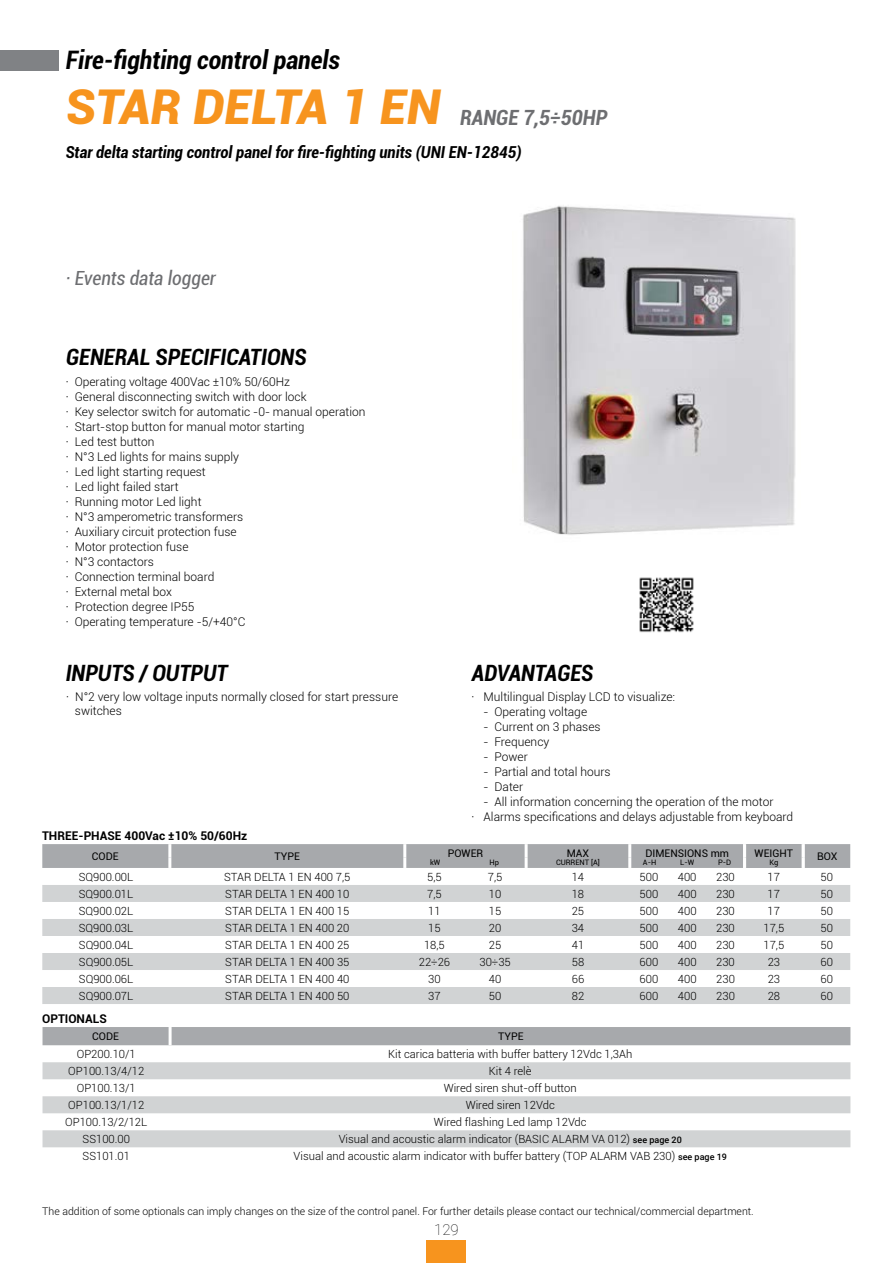
<style>
.page{position:relative;width:893px;height:1263px;background:#fff}
.page>*{position:absolute;margin:0;border:0;box-sizing:border-box;transform-origin:0 0}
.t1{font:italic 900 48px "Roboto";color:#f7941e}
.t2{font:italic 700 condensed 25.5px "Roboto";color:#000}
.t3{font:italic 700 condensed 22.5px "Roboto";color:#000}
.t4{font:italic 700 condensed 21px "Roboto";color:#6d6e71}
.t5{font:italic condensed 19.5px "Roboto";color:#6d6e71}
.t6{font:italic 700 condensed 16.5px "Roboto";color:#000}
.t7{font:100 15px "Roboto";color:#000}
.t8{font:300 12px/15px "Roboto";color:#000}
.t9{font:700 12px "Roboto";color:#000}
.t10{font:300 11.25px "Roboto";color:#000}
.t11{font:300 10.5px "Roboto";color:#000}
.t12{font:10.5px "Roboto";color:#000}
.t13{font:7.5px "Roboto";color:#000}
.s1{font-weight:500;font-size:9px}
</style>
<div class="page">
<div style="left:427px;top:1240px;width:39px;height:23px;background:#f7941e"></div>
<svg style="left:42px;top:885px;width:808px;height:119px;fill:#d1d3d4"></svg>
<svg style="left:42px;top:844px;width:808px;height:24px;background:#a9abae"></svg>
<img style="left:639px;top:577px;width:55px;height:56px">
<img style="left:522px;top:206px;width:274px;height:329px">
<div style="left:0;top:50px;width:58px;height:20px;background:#808285"></div>
<div style="left:43px;top:1027px;width:807px;height:18px;background:#a7a9ac"></div>
<svg style="left:43px;top:1062px;width:807px;height:85px;fill:#d1d3d4"></svg>
<hr style="left:169px;top:1027px;width:3px;height:18px;background:#fff">
<h2 class="t2" style="left:66px;top:42px;width:276px">Fire-fighting control panels</h2>
<h1 class="t1" style="left:66px;top:73px;width:376px">STAR DELTA 1 EN</h1>
<h3 class="t4" style="left:460px;top:102px;width:149px">RANGE 7,5÷50HP</h3>
<h3 class="t6" style="left:66px;top:141px;width:457px">Star delta starting control panel for fire-fighting units (UNI EN-12845)</h3>
<h3 class="t5" style="left:66px;top:265px;width:152px">· Events data logger</h3>
<h3 class="t3" style="left:66px;top:342px;width:242px">GENERAL SPECIFICATIONS</h3>
<p class="t8" style="left:66px;top:374px;width:301px">· Operating voltage 400Vac ±10% 50/60Hz<br>· General disconnecting switch with door lock<br>· Key selector switch for automatic -0- manual operation · Start-stop button for manual motor starting<br>· Led test button<br>· N°3 Led lights for mains supply<br>· Led light starting request<br>· Led light failed start<br>· Running motor Led light<br>· N°3 amperometric transformers<br>· Auxiliary circuit protection fuse<br>· Motor protection fuse<br>· N°3 contactors<br>· Connection terminal board<br>· External metal box<br>· Protection degree IP55<br>· Operating temperature -5/+40°C</p>
<h3 class="t3" style="left:66px;top:657px;width:164px">INPUTS / OUTPUT</h3>
<p class="t8" style="left:75px;top:690px;width:325px;line-height:13.5px;text-indent:-9px">· N°2 very low voltage inputs normally closed for start pressure switches</p>
<p class="t9" style="left:42px;top:827px;width:207px">THREE-PHASE 400Vac ±10% 50/60Hz</p>
<h3 class="t3" style="left:472px;top:657px;width:123px">ADVANTAGES</h3>
<p class="t8" style="left:472px;top:689px;width:205px">· Multilingual Display LCD to visualize:</p>
<p class="t8" style="left:484px;top:704px;width:105px">- Operating voltage</p>
<p class="t8" style="left:484px;top:719px;width:119px">- Current on 3 phases</p>
<p class="t8" style="left:484px;top:734px;width:67px">- Frequency</p>
<p class="t8" style="left:484px;top:749px;width:46px">- Power</p>
<p class="t8" style="left:484px;top:764px;width:129px">- Partial and total hours</p>
<p class="t8" style="left:484px;top:779px;width:41px">- Dater</p>
<p class="t8" style="left:472px;top:794px;width:323px;text-indent:12px">- All information concerning the operation of the motor<br>· Alarms specifications and delays adjustable from keyboard</p>
<p class="t12" style="left:92px;top:849px;width:28px">CODE</p>
<p class="t12" style="left:275px;top:849px;width:27px">TYPE</p>
<p class="t12" style="left:448px;top:846px;width:37px">POWER</p>
<p class="t12" style="left:567px;top:846px;width:24px">MAX</p>
<p class="t12" style="left:645px;top:846px;width:85px">DIMENSIONS mm</p>
<p class="t12" style="left:755px;top:846px;width:40px">WEIGHT</p>
<p class="t13" style="left:769px;top:857px;width:10px">Kg</p>
<p class="t13" style="left:430px;top:857px;width:12px">kW</p>
<p class="t13" style="left:490px;top:857px;width:11px">Hp</p>
<p class="t13" style="left:556px;top:857px;width:45px">CURRENT [A]</p>
<p class="t13" style="left:643px;top:857px;width:15px">A-H</p>
<p class="t13" style="left:680px;top:857px;width:15px">L-W</p>
<p class="t13" style="left:718px;top:857px;width:15px">P-D</p>
<p class="t12" style="left:817px;top:849px;width:22px">BOX</p>
<p class="t10" style="left:79px;top:869px;width:56px">SQ900.00L</p>
<p class="t10" style="left:224px;top:869px;width:128px">STAR DELTA 1 EN 400 7,5</p>
<p class="t10" style="left:427px;top:869px;width:16px">5,5</p>
<p class="t10" style="left:488px;top:869px;width:16px">7,5</p>
<p class="t10" style="left:572px;top:869px;width:14px">14</p>
<p class="t10" style="left:640px;top:869px;width:20px">500</p>
<p class="t10" style="left:678px;top:869px;width:20px">400</p>
<p class="t10" style="left:716px;top:869px;width:20px">230</p>
<p class="t10" style="left:768px;top:869px;width:14px">17</p>
<p class="t10" style="left:820px;top:869px;width:14px">50</p>
<p class="t10" style="left:79px;top:886px;width:56px">SQ900.01L</p>
<p class="t10" style="left:225px;top:886px;width:126px">STAR DELTA 1 EN 400 10</p>
<p class="t10" style="left:427px;top:886px;width:16px">7,5</p>
<p class="t10" style="left:489px;top:886px;width:14px">10</p>
<p class="t10" style="left:572px;top:886px;width:14px">18</p>
<p class="t10" style="left:640px;top:886px;width:20px">500</p>
<p class="t10" style="left:678px;top:886px;width:20px">400</p>
<p class="t10" style="left:716px;top:886px;width:20px">230</p>
<p class="t10" style="left:768px;top:886px;width:14px">17</p>
<p class="t10" style="left:820px;top:886px;width:14px">50</p>
<p class="t10" style="left:79px;top:903px;width:56px">SQ900.02L</p>
<p class="t10" style="left:225px;top:903px;width:126px">STAR DELTA 1 EN 400 15</p>
<p class="t10" style="left:428px;top:903px;width:14px">11</p>
<p class="t10" style="left:489px;top:903px;width:14px">15</p>
<p class="t10" style="left:572px;top:903px;width:14px">25</p>
<p class="t10" style="left:640px;top:903px;width:20px">500</p>
<p class="t10" style="left:678px;top:903px;width:20px">400</p>
<p class="t10" style="left:716px;top:903px;width:20px">230</p>
<p class="t10" style="left:768px;top:903px;width:14px">17</p>
<p class="t10" style="left:820px;top:903px;width:14px">50</p>
<p class="t10" style="left:79px;top:920px;width:56px">SQ900.03L</p>
<p class="t10" style="left:225px;top:920px;width:126px">STAR DELTA 1 EN 400 20</p>
<p class="t10" style="left:428px;top:920px;width:14px">15</p>
<p class="t10" style="left:489px;top:920px;width:14px">20</p>
<p class="t10" style="left:572px;top:920px;width:14px">34</p>
<p class="t10" style="left:640px;top:920px;width:20px">500</p>
<p class="t10" style="left:678px;top:920px;width:20px">400</p>
<p class="t10" style="left:716px;top:920px;width:20px">230</p>
<p class="t10" style="left:763px;top:920px;width:22px">17,5</p>
<p class="t10" style="left:820px;top:920px;width:14px">50</p>
<p class="t10" style="left:79px;top:937px;width:56px">SQ900.04L</p>
<p class="t10" style="left:225px;top:937px;width:126px">STAR DELTA 1 EN 400 25</p>
<p class="t10" style="left:424px;top:937px;width:22px">18,5</p>
<p class="t10" style="left:489px;top:937px;width:14px">25</p>
<p class="t10" style="left:572px;top:937px;width:14px">41</p>
<p class="t10" style="left:640px;top:937px;width:20px">500</p>
<p class="t10" style="left:678px;top:937px;width:20px">400</p>
<p class="t10" style="left:716px;top:937px;width:20px">230</p>
<p class="t10" style="left:763px;top:937px;width:22px">17,5</p>
<p class="t10" style="left:820px;top:937px;width:14px">50</p>
<p class="t10" style="left:79px;top:954px;width:56px">SQ900.05L</p>
<p class="t10" style="left:225px;top:954px;width:126px">STAR DELTA 1 EN 400 35</p>
<p class="t10" style="left:419px;top:954px;width:33px">22÷26</p>
<p class="t10" style="left:479px;top:954px;width:33px">30÷35</p>
<p class="t10" style="left:572px;top:954px;width:14px">58</p>
<p class="t10" style="left:640px;top:954px;width:20px">600</p>
<p class="t10" style="left:678px;top:954px;width:20px">400</p>
<p class="t10" style="left:716px;top:954px;width:20px">230</p>
<p class="t10" style="left:768px;top:954px;width:14px">23</p>
<p class="t10" style="left:820px;top:954px;width:14px">60</p>
<p class="t10" style="left:79px;top:971px;width:56px">SQ900.06L</p>
<p class="t10" style="left:225px;top:971px;width:126px">STAR DELTA 1 EN 400 40</p>
<p class="t10" style="left:428px;top:971px;width:14px">30</p>
<p class="t10" style="left:489px;top:971px;width:14px">40</p>
<p class="t10" style="left:572px;top:971px;width:14px">66</p>
<p class="t10" style="left:640px;top:971px;width:20px">600</p>
<p class="t10" style="left:678px;top:971px;width:20px">400</p>
<p class="t10" style="left:716px;top:971px;width:20px">230</p>
<p class="t10" style="left:768px;top:971px;width:14px">23</p>
<p class="t10" style="left:820px;top:971px;width:14px">60</p>
<p class="t10" style="left:79px;top:988px;width:56px">SQ900.07L</p>
<p class="t10" style="left:225px;top:988px;width:126px">STAR DELTA 1 EN 400 50</p>
<p class="t10" style="left:428px;top:988px;width:14px">37</p>
<p class="t10" style="left:489px;top:988px;width:14px">50</p>
<p class="t10" style="left:572px;top:988px;width:14px">82</p>
<p class="t10" style="left:640px;top:988px;width:20px">600</p>
<p class="t10" style="left:678px;top:988px;width:20px">400</p>
<p class="t10" style="left:716px;top:988px;width:20px">230</p>
<p class="t10" style="left:768px;top:988px;width:14px">28</p>
<p class="t10" style="left:820px;top:988px;width:14px">60</p>
<p class="t9" style="left:42px;top:1010px;width:66px">OPTIONALS</p>
<p class="t12" style="left:92px;top:1029px;width:28px">CODE</p>
<p class="t12" style="left:498px;top:1029px;width:27px">TYPE</p>
<p class="t10" style="left:77px;top:1046px;width:61px">OP200.10/1</p>
<p class="t10" style="left:388px;top:1046px;width:246px">Kit carica batteria with buffer battery 12Vdc 1,3Ah</p>
<p class="t10" style="left:68px;top:1063px;width:77px">OP100.13/4/12</p>
<p class="t10" style="left:489px;top:1063px;width:44px">Kit 4 relè</p>
<p class="t10" style="left:77px;top:1080px;width:61px">OP100.13/1</p>
<p class="t10" style="left:444px;top:1080px;width:134px">Wired siren shut-off button</p>
<p class="t10" style="left:68px;top:1097px;width:77px">OP100.13/1/12</p>
<p class="t10" style="left:466px;top:1097px;width:91px">Wired siren 12Vdc</p>
<p class="t10" style="left:65px;top:1114px;width:84px">OP100.13/2/12L</p>
<p class="t10" style="left:434px;top:1114px;width:154px">Wired flashing Led lamp 12Vdc</p>
<p class="t10" style="left:83px;top:1131px;width:49px">SS100.00</p>
<p class="t10" style="left:339px;top:1131px;width:345px">Visual and acoustic alarm indicator (BASIC ALARM VA 012) <span class="s1">see page 20</span></p>
<p class="t10" style="left:83px;top:1148px;width:49px">SS101.01</p>
<p class="t10" style="left:294px;top:1148px;width:435px">Visual and acoustic alarm indicator with buffer battery (TOP ALARM VAB 230) <span class="s1">see page 19</span></p>
<p class="t11" style="left:42px;top:1204px;width:713px">The addition of some optionals can imply changes on the size of the control panel. For further details please contact our technical/commercial department.</p>
<p class="t7" style="left:434px;top:1219px;width:26px">129</p>
</div>
